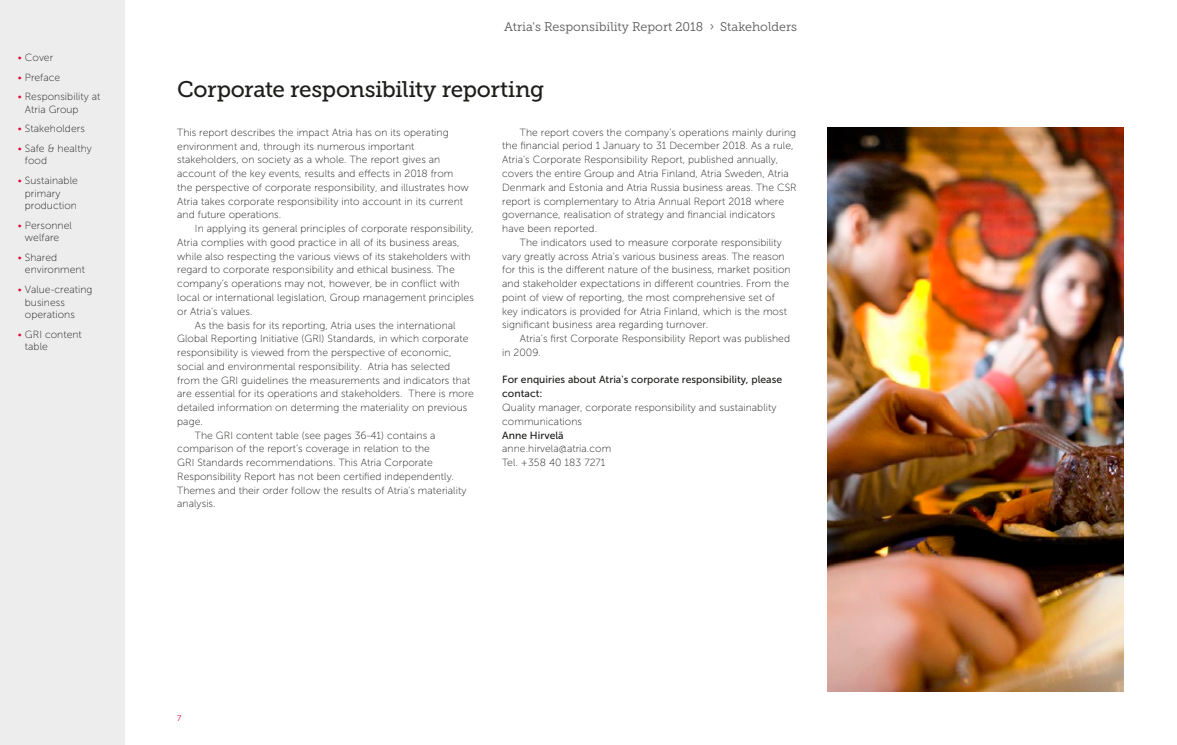
<style>
.page{position:relative;width:1177px;height:745px;background:#fff}
.page>*{position:absolute;margin:0;border:0;box-sizing:border-box;transform-origin:0 0}
.t1{font:22.5px "Museo Slab 500";letter-spacing:-.02em;color:#1d1d1b}
.t2{font:12.5px "Museo Slab 300";color:#575756}
.t3{font:10.38px/13.8px "Museo Sans 100";letter-spacing:.005em;color:#1d1d1b}
.t4{font:10.38px/13.8px "Museo Sans 500";letter-spacing:.005em;color:#1d1d1b}
.t5{font:8.12px "Museo Sans 300";color:#e50040}
.s1{color:#e50040}
</style>
<div class="page">
<div style="left:0;top:0;width:125px;height:744px;background:#ededed"></div>
<img style="left:827px;top:128px;width:296px;height:563px">
<p class="t3" style="left:18px;top:51px;width:37px"><span class="s1">•</span> Cover</p>
<p class="t3" style="left:18px;top:70px;width:44px"><span class="s1">•</span> Preface</p>
<p class="t3" style="left:25px;top:90px;width:77px;line-height:12.5px;text-indent:-7px"><span class="s1">•</span> Responsibility at<br>Atria Group</p>
<p class="t3" style="left:18px;top:122px;width:69px"><span class="s1">•</span> Stakeholders</p>
<p class="t3" style="left:25px;top:142px;width:68px;line-height:12.5px;text-indent:-7px"><span class="s1">•</span> Safe &amp; healthy food</p>
<p class="t3" style="left:25px;top:174px;width:55px;line-height:12.5px;text-indent:-7px"><span class="s1">•</span> Sustainable primary production</p>
<p class="t3" style="left:18px;top:219px;width:56px;line-height:12.5px;text-align:center"><span class="s1">•</span> Personnel welfare</p>
<p class="t3" style="left:25px;top:251px;width:62px;line-height:12.5px;text-indent:-7px"><span class="s1">•</span> Shared environment</p>
<p class="t3" style="left:25px;top:283px;width:69px;line-height:12.5px;text-indent:-7px"><span class="s1">•</span> Value-creating business operations</p>
<p class="t3" style="left:25px;top:328px;width:58px;line-height:12.5px;text-indent:-7px"><span class="s1">•</span> GRI content table</p>
<p class="t2" style="left:504px;top:20px;width:294px">Atria's Responsibility Report 2018 › Stakeholders</p>
<h1 class="t1" style="left:177px;top:77px;width:368px">Corporate responsibility reporting</h1>
<p class="t3" style="left:177px;top:125px;width:293px">This report describes the impact Atria has on its operating environment and, through its numerous important stakeholders, on society as a whole. The report gives an account of the key events, results and effects in 2018 from the perspective of corporate responsibility, and illustrates how Atria takes corporate responsibility into account in its current and future operations.</p>
<p class="t3" style="left:195px;top:222px;width:280px">In applying its general principles of corporate responsibility,</p>
<p class="t3" style="left:177px;top:235px;width:284px">Atria complies with good practice in all of its business areas,</p>
<p class="t3" style="left:177px;top:249px;width:295px">while also respecting the various views of its stakeholders with</p>
<p class="t3" style="left:177px;top:263px;width:279px">regard to corporate responsibility and ethical business. The</p>
<p class="t3" style="left:177px;top:277px;width:284px">company’s operations may not, however, be in conflict with</p>
<p class="t3" style="left:177px;top:290px;width:298px">local or international legislation, Group management principles</p>
<p class="t3" style="left:177px;top:304px;width:77px">or Atria’s values.</p>
<p class="t3" style="left:195px;top:318px;width:262px">As the basis for its reporting, Atria uses the international</p>
<p class="t3" style="left:177px;top:332px;width:293px">Global Reporting Initiative (GRI) Standards, in which corporate</p>
<p class="t3" style="left:177px;top:345px;width:276px">responsibility is viewed from the perspective of economic,</p>
<p class="t3" style="left:177px;top:359px;width:274px">social and environmental responsibility. Atria has selected</p>
<p class="t3" style="left:177px;top:373px;width:295px">from the GRI guidelines the measurements and indicators that</p>
<p class="t3" style="left:177px;top:387px;width:298px">are essential for its operations and stakeholders. There is more</p>
<p class="t3" style="left:177px;top:400px;width:291px">detailed information on determing the materiality on previous</p>
<p class="t3" style="left:177px;top:414px;width:27px">page.</p>
<p class="t3" style="left:195px;top:428px;width:242px">The GRI content table (see pages 36-41) contains a</p>
<p class="t3" style="left:177px;top:442px;width:254px">comparison of the report’s coverage in relation to the</p>
<p class="t3" style="left:177px;top:455px;width:257px">GRI Standards recommendations. This Atria Corporate</p>
<p class="t3" style="left:177px;top:469px;width:278px">Responsibility Report has not been certified independently.</p>
<p class="t3" style="left:177px;top:483px;width:291px">Themes and their order follow the results of Atria's materiality</p>
<p class="t3" style="left:177px;top:496px;width:40px">analysis.</p>
<p class="t3" style="left:502px;top:125px;width:296px;text-indent:18px">The report covers the company’s operations mainly during the financial period 1 January to 31 December 2018. As a rule, Atria’s Corporate Responsibility Report, published annually, covers the entire Group and Atria Finland, Atria Sweden, Atria Denmark and Estonia and Atria Russia business areas. The CSR report is complementary to Atria Annual Report 2018 where governance, realisation of strategy and financial indicators have been reported.</p>
<p class="t3" style="left:502px;top:235px;width:290px;text-indent:18px">The indicators used to measure corporate responsibility vary greatly across Atria’s various business areas. The reason for this is the different nature of the business, market position and stakeholder expectations in different countries. From the point of view of reporting, the most comprehensive set of key indicators is provided for Atria Finland, which is the most significant business area regarding turnover.</p>
<p class="t3" style="left:502px;top:331px;width:289px;text-indent:18px">Atria’s first Corporate Responsibility Report was published in 2009.</p>
<p class="t4" style="left:502px;top:373px;width:281px">For enquiries about Atria's corporate responsibility, please contact:</p>
<p class="t3" style="left:502px;top:400px;width:276px">Quality manager, corporate responsibility and sustainablity communications</p>
<p class="t4" style="left:502px;top:428px;width:63px">Anne Hirvelä</p>
<p class="t3" style="left:502px;top:441px;width:110px">anne.hirvela@atria.com<br>Tel. +358 40 183 7271</p>
<p class="t5" style="left:177px;top:713px;width:6px">7</p>
</div>
